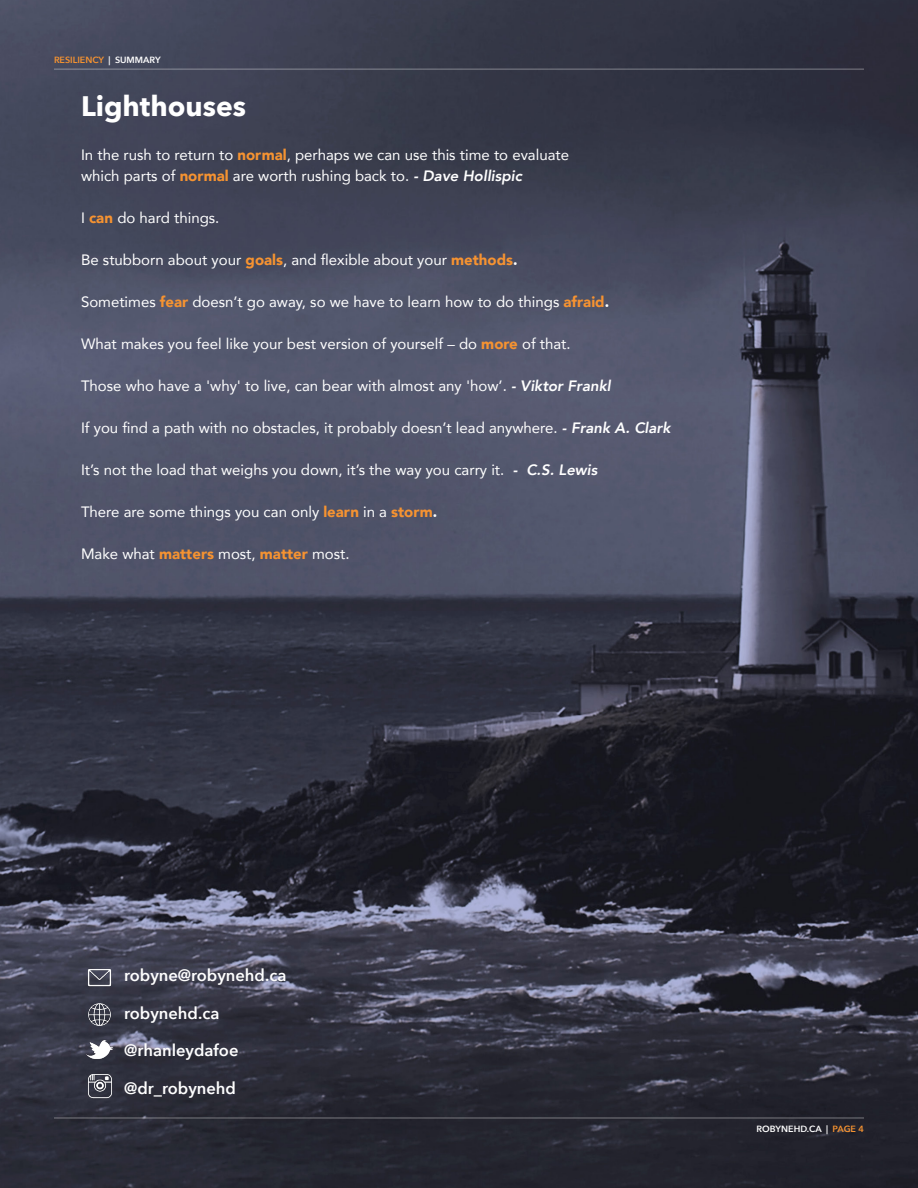
<style>
.page{position:relative;width:918px;height:1188px;background:#fff}
.page>*{position:absolute;margin:0;border:0;box-sizing:border-box;transform-origin:0 0}
.t1{font:700 28.2px "Avenir Next";color:#fff}
.t2{font:600 16.5px "Avenir Next";color:#fff}
.t3{font:15px "Avenir";color:#fff}
.t4{font:600 9px "Avenir Next";color:#f69331}
.t5{font:600 9px "Avenir Next";color:#fff}
.s1{color:#fff}
.s2{font-weight:900;color:#f69331}
.s3{font-weight:800;font-style:italic}
.s4{font-weight:900}
.s5{color:#f69331}
</style>
<div class="page">
<img style="left:0;top:0;width:918px;height:1188px">
<img style="left:85px;top:963px;width:29px;height:29px">
<img style="left:85px;top:1000px;width:29px;height:29px">
<img style="left:87px;top:1074px;width:25px;height:25px">
<img style="left:85px;top:1035px;width:29px;height:29px">
<hr style="left:54px;top:69px;width:810px;height:1px;background:#fff">
<hr style="left:54px;top:1118px;width:810px;height:1px;background:#fff">
<p class="t4" style="left:54px;top:52px;width:108px">RESILIENCY <span class="s1">| SUMMARY</span></p>
<p class="t1" style="left:81px;top:81px;width:167px">Lighthouses</p>
<p class="t3" style="left:81px;top:142px;width:490px">In the rush to return to <span class="s2">normal</span>, perhaps we can use this time to evaluate</p>
<p class="t3" style="left:81px;top:163px;width:443px">which parts of <span class="s2">normal</span> are worth rushing back to. <span class="s3">- Dave Hollispic</span></p>
<p class="t3" style="left:81px;top:205px;width:140px">I <span class="s2">can</span> do hard things.</p>
<p class="t3" style="left:81px;top:247px;width:438px">Be stubborn about your <span class="s2">goals</span>, and flexible about your <span class="s2">methods</span><span class="s4">.</span></p>
<p class="t3" style="left:81px;top:289px;width:530px">Sometimes <span class="s2">fear</span> doesn’t go away, so we have to learn how to do things <span class="s2">afraid</span><span class="s4">.</span></p>
<p class="t3" style="left:81px;top:331px;width:491px">What makes you feel like your best version of yourself – do <span class="s2">more</span> of that.</p>
<p class="t3" style="left:81px;top:373px;width:531px">Those who have a 'why' to live, can bear with almost any 'how’. <span class="s3">- Viktor Frankl</span></p>
<p class="t3" style="left:81px;top:415px;width:591px">If you find a path with no obstacles, it probably doesn’t lead anywhere. <span class="s3">- Frank A. Clark</span></p>
<p class="t3" style="left:81px;top:457px;width:518px">It’s not the load that weighs you down, it’s the way you carry it. <span class="s3">- C.S. Lewis</span></p>
<p class="t3" style="left:81px;top:499px;width:358px">There are some things you can only <span class="s2">learn</span> in a <span class="s2">storm</span><span class="s4">.</span></p>
<p class="t3" style="left:81px;top:541px;width:270px">Make what <span class="s2">matters</span> most, <span class="s2">matter</span> most.</p>
<p class="t2" style="left:124px;top:961px;width:164px">robyne@robynehd.ca</p>
<p class="t2" style="left:124px;top:999px;width:97px">robynehd.ca</p>
<p class="t2" style="left:124px;top:1036px;width:116px">@rhanleydafoe</p>
<p class="t2" style="left:124px;top:1074px;width:113px">@dr_robynehd</p>
<p class="t5" style="left:757px;top:1121px;width:109px">ROBYNEHD.CA | <span class="s5">PAGE 4</span></p>
</div>
